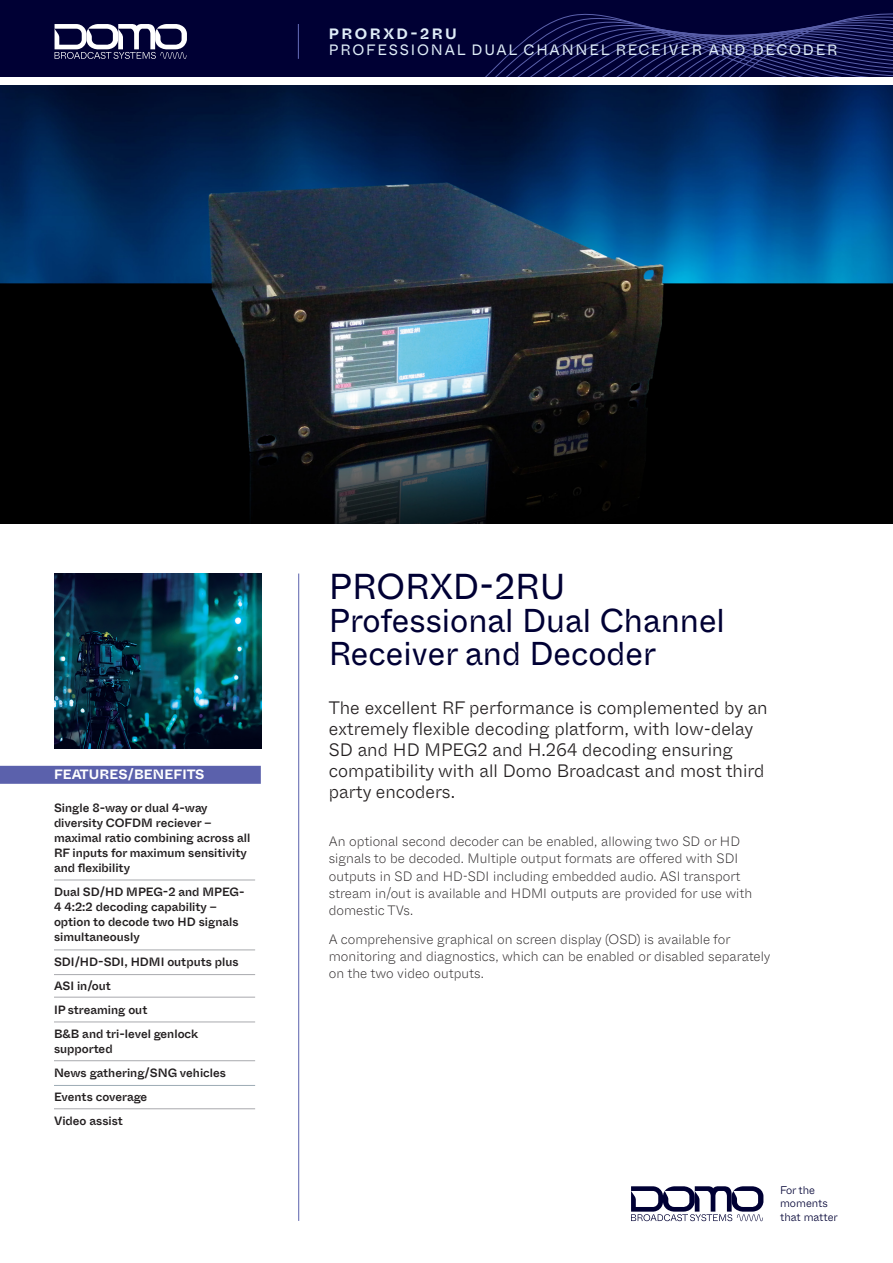
<style>
.page{position:relative;width:893px;height:1263px;background:#fff}
.page>*{position:absolute;margin:0;border:0;box-sizing:border-box;transform-origin:0 0}
.t1{font:36px "Whyte Inktrap";color:#000034}
.t2{font:33px/33px "Whyte Inktrap";color:#000034}
.Overview{font:300 18px/21px "Whyte Inktrap";color:#231f20}
.t3{font:15px "Whyte Inktrap";letter-spacing:.12em;color:#dfedf8}
.t4{font:700 15px "Whyte Inktrap";letter-spacing:.17em;color:#dfedf8}
.Overview-2{font:200 13.5px/17.2px "Whyte Inktrap";color:#231f20}
.t5{font:700 13.5px "Whyte Inktrap";letter-spacing:.01em;color:#fff}
.t6{font:500 12px/15px "Whyte Inktrap";color:#231f20}
.t7{font:300 11.1px "Whyte Inktrap";color:#000034}
</style>
<div class="page">
<img style="left:0;top:85px;width:893px;height:438px">
<div style="left:0;top:766px;width:261px;height:18px;background:#5b61ac"></div>
<hr style="left:298px;top:573px;width:1px;height:648px;background:#5b61ac">
<img style="left:54px;top:574px;width:207px;height:174px">
<svg style="left:631px;top:1186px;width:132px;height:35px"></svg>
<div style="left:0;top:0;width:893px;height:76px;background:#000034"></div>
<hr style="left:298px;top:24px;width:1px;height:35px;background:#5b61ac">
<svg style="left:55px;top:24px;width:132px;height:35px"></svg>
<svg style="left:486px;top:13px;width:407px;height:63px"></svg>
<hr style="left:54px;top:880px;width:201px;height:1px;background:#a8a9ad">
<hr style="left:54px;top:949px;width:201px;height:1px;background:#a8a9ad">
<hr style="left:54px;top:997px;width:201px;height:1px;background:#a8a9ad">
<hr style="left:54px;top:1060px;width:201px;height:1px;background:#a8a9ad">
<hr style="left:54px;top:1108px;width:201px;height:1px;background:#a8a9ad">
<hr style="left:54px;top:1021px;width:201px;height:1px;background:#a8a9ad">
<hr style="left:54px;top:1085px;width:201px;height:1px;background:#9dacb5">
<hr style="left:54px;top:974px;width:201px;height:1px;background:#a8a9ad">
<p class="t4" style="left:329px;top:22px;width:130px">PRORXD-2RU</p>
<p class="t3" style="left:329px;top:38px;width:510px">PROFESSIONAL DUAL CHANNEL RECEIVER AND DECODER</p>
<p class="t5" style="left:54px;top:764px;width:152px">FEATURES/BENEFITS</p>
<p class="t6" style="left:54px;top:800px;width:198px">Single 8-way or dual 4-way diversity COFDM reciever – maximal ratio combining across all<br>RF inputs for maximum sensitivity and flexibility</p>
<p class="t6" style="left:54px;top:884px;width:192px">Dual SD/HD MPEG-2 and MPEG-<br>4 4:2:2 decoding capability – option to decode two HD signals simultaneously</p>
<p class="t6" style="left:54px;top:953px;width:186px">SDI/HD-SDI, HDMI outputs plus</p>
<p class="t6" style="left:54px;top:977px;width:58px">ASI in/out</p>
<p class="t6" style="left:54px;top:1001px;width:95px">IP streaming out</p>
<p class="t6" style="left:54px;top:1025px;width:146px">B&amp;B and tri-level genlock supported</p>
<p class="t6" style="left:54px;top:1064px;width:173px">News gathering/SNG vehicles</p>
<p class="t6" style="left:54px;top:1088px;width:95px">Events coverage</p>
<p class="t6" style="left:54px;top:1112px;width:70px">Video assist</p>
<p class="t1" style="left:329px;top:558px;width:238px">PRORXD-2RU</p>
<p class="t2" style="left:329px;top:601px;width:398px">Professional Dual Channel<br>Receiver and Decoder</p>
<p class="Overview" style="left:329px;top:696px;width:440px">The excellent RF performance is complemented by an extremely flexible decoding platform, with low-delay SD and HD MPEG2 and H.264 decoding ensuring compatibility with all Domo Broadcast and most third party encoders.</p>
<p class="Overview-2" style="left:329px;top:832px;width:425px">An optional second decoder can be enabled, allowing two SD or HD signals to be decoded. Multiple output formats are offered with SDI outputs in SD and HD-SDI including embedded audio. ASI transport stream in/out is available and HDMI outputs are provided for use with domestic TVs.</p>
<p class="Overview-2" style="left:329px;top:929px;width:443px">A comprehensive graphical on screen display (OSD) is available for monitoring and diagnostics, which can be enabled or disabled separately on the two video outputs.</p>
<p class="t7" style="left:780px;top:1182px;width:36px">For the</p>
<p class="t7" style="left:780px;top:1195px;width:49px">moments</p>
<p class="t7" style="left:780px;top:1208px;width:59px">that matter</p>
</div>
